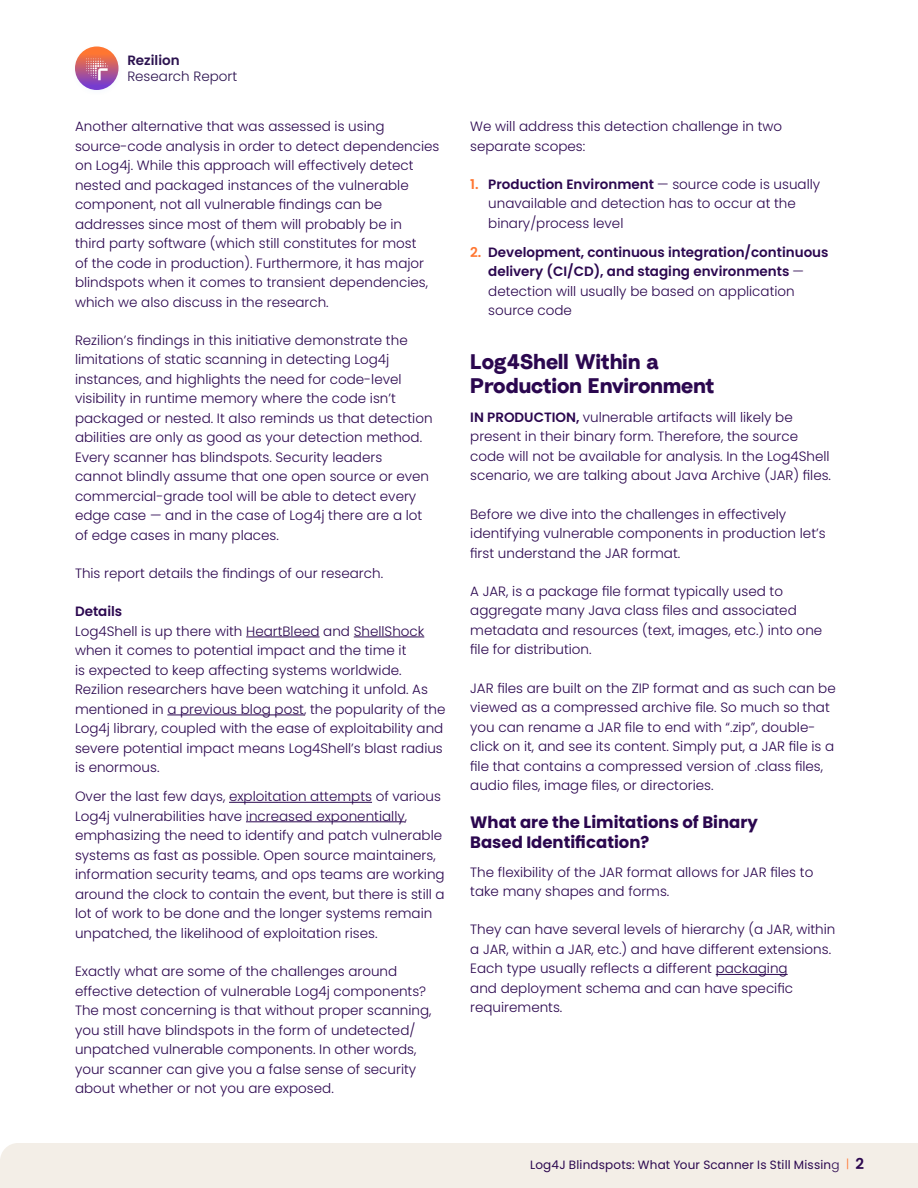
<style>
.page{position:relative;width:918px;height:1188px;background:#fff}
.page>*{position:absolute;margin:0;border:0;box-sizing:border-box;transform-origin:0 0}
.t1{font:700 21px/24px "Radial";letter-spacing:-.01em;color:#2b074f}
.t2{font:700 16.5px/19.5px "Poppins";color:#2b074f}
.t3{font:300 13.5px/19.5px "Poppins";color:#2b074f}
.t4{font:600 13.5px/19.5px "Poppins";color:#2b074f}
.t5{font:300 13.5px "Poppins";color:#2b124f}
.t6{font:600 13.5px "Poppins";color:#2b124f}
.t7{font:12px "Poppins";letter-spacing:.015em;color:#2b074f}
.s1{font-weight:600}
.s2{font-weight:600;color:#ff7631}
.s3{color:#ff7631}
.s4{font-weight:300}
.s5{font-weight:300;color:#ff7631}
.s6{font-weight:600;font-size:15px}
</style>
<div class="page">
<div style="left:0;top:1143px;width:918px;height:45px;background:#f3eee7"></div>
<svg style="left:75px;top:46px;width:43px;height:44px"></svg>
<svg style="left:86px;top:58px;width:22px;height:22px"></svg>
<hr style="left:246px;top:637px;width:74px;height:1px;background:#2b074f">
<hr style="left:354px;top:637px;width:70px;height:1px;background:#2b074f">
<hr style="left:167px;top:715px;width:137px;height:1px;background:#2b074f">
<hr style="left:229px;top:802px;width:143px;height:1px;background:#2b074f">
<hr style="left:246px;top:821px;width:159px;height:1px;background:#2b074f">
<hr style="left:716px;top:974px;width:72px;height:1px;background:#2b074f">
<p class="t6" style="left:127px;top:53px;width:54px">Rezilion</p>
<p class="t5" style="left:127px;top:69px;width:111px">Research Report</p>
<p class="t3" style="left:75px;top:117px;width:366px">Another alternative that was assessed is using source-code analysis in order to detect dependencies on Log4j. While this approach will effectively detect nested and packaged instances of the vulnerable component, not all vulnerable findings can be addresses since most of them will probably be in<br>third party software (which still constitutes for most<br>of the code in production). Furthermore, it has major blindspots when it comes to transient dependencies, which we also discuss in the research.</p>
<p class="t3" style="left:75px;top:331px;width:359px">Rezilion’s findings in this initiative demonstrate the limitations of static scanning in detecting Log4j instances, and highlights the need for code-level visibility in runtime memory where the code isn’t packaged or nested. It also reminds us that detection abilities are only as good as your detection method.<br>Every scanner has blindspots. Security leaders cannot blindly assume that one open source or even commercial-grade tool will be able to detect every edge case — and in the case of Log4j there are a lot of edge cases in many places.</p>
<p class="t3" style="left:75px;top:564px;width:310px">This report details the findings of our research.</p>
<p class="t3" style="left:75px;top:602px;width:372px"><span class="s1">Details<br></span>Log4Shell is up there with HeartBleed and ShellShock when it comes to potential impact and the time it<br>is expected to keep affecting systems worldwide.<br>Rezilion researchers have been watching it unfold. As mentioned in a previous blog post, the popularity of the Log4j library, coupled with the ease of exploitability and severe potential impact means Log4Shell’s blast radius is enormous.</p>
<p class="t3" style="left:75px;top:787px;width:371px">Over the last few days, exploitation attempts of various Log4j vulnerabilities have increased exponentially, emphasizing the need to identify and patch vulnerable systems as fast as possible. Open source maintainers, information security teams, and ops teams are working around the clock to contain the event, but there is still a lot of work to be done and the longer systems remain unpatched, the likelihood of exploitation rises.</p>
<p class="t3" style="left:75px;top:962px;width:358px">Exactly what are some of the challenges around effective detection of vulnerable Log4j components?<br>The most concerning is that without proper scanning, you still have blindspots in the form of undetected/ unpatched vulnerable components. In other words, your scanner can give you a false sense of security about whether or not you are exposed.</p>
<p class="t3" style="left:470px;top:117px;width:313px">We will address this detection challenge in two separate scopes:</p>
<p class="t3" style="left:488px;top:175px;width:333px;text-indent:-18px"><span class="s2">1.</span> <span class="s1">Production Environment</span> — source code is usually unavailable and detection has to occur at the binary/process level</p>
<p class="t4" style="left:488px;top:242px;width:342px;text-indent:-18px"><span class="s3">2.</span> Development, continuous integration/continuous delivery (CI/CD), and staging environments <span class="s4">— detection will usually be based on application source code</span></p>
<p class="t1" style="left:470px;top:348px;width:246px">Log4Shell Within a<br>Production Environment</p>
<p class="t3" style="left:470px;top:407px;width:362px"><span class="s1">IN PRODUCTION,</span> vulnerable artifacts will likely be present in their binary form. Therefore, the source code will not be available for analysis. In the Log4Shell scenario, we are talking about Java Archive (JAR) files.</p>
<p class="t3" style="left:470px;top:504px;width:357px">Before we dive into the challenges in effectively identifying vulnerable components in production let’s first understand the JAR format.</p>
<p class="t3" style="left:470px;top:581px;width:354px">A JAR, is a package file format typically used to aggregate many Java class files and associated metadata and resources (text, images, etc.) into one file for distribution.</p>
<p class="t3" style="left:470px;top:678px;width:367px">JAR files are built on the ZIP format and as such can be viewed as a compressed archive file. So much so that you can rename a JAR file to end with “.zip”, double&shy;click on it, and see its content. Simply put, a JAR file is a file that contains a compressed version of .class files, audio files, image files, or directories.</p>
<p class="t2" style="left:470px;top:813px;width:289px">What are the Limitations of Binary<br>Based Identification?</p>
<p class="t3" style="left:470px;top:862px;width:345px">The flexibility of the JAR format allows for JAR files to take many shapes and forms.</p>
<p class="t3" style="left:470px;top:920px;width:367px">They can have several levels of hierarchy (a JAR, within a JAR, within a JAR, etc.) and have different extensions.<br>Each type usually reflects a different packaging<br>and deployment schema and can have specific requirements.</p>
<p class="t7" style="left:530px;top:1158px;width:335px">Log4J Blindspots: What Your Scanner Is Still Missin<span class="s4">g</span> <span class="s5">|</span> <span class="s6">2</span></p>
</div>
